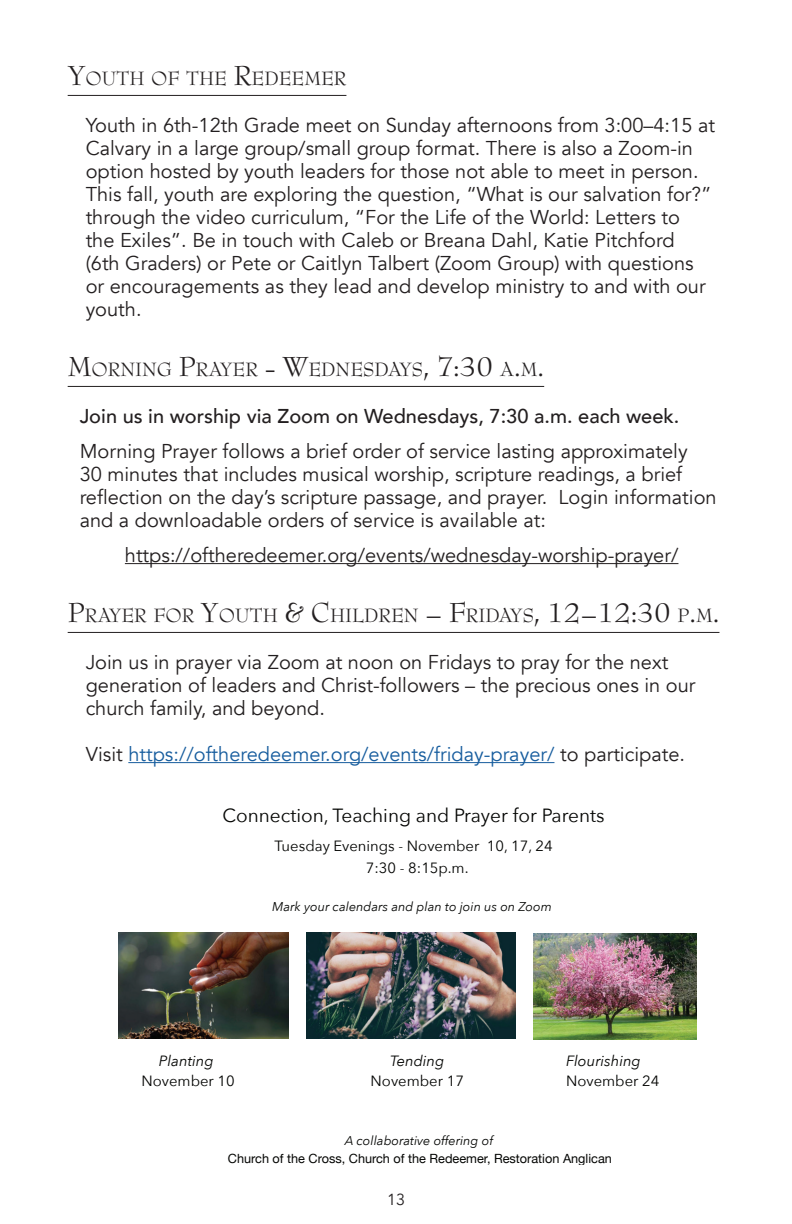
<style>
.page{position:relative;width:792px;height:1224px;background:#fff}
.page>*{position:absolute;margin:0;border:0;box-sizing:border-box;transform-origin:0 0}
.t1{font:21px "Bernhard Modern Std";color:#231f20}
.t2{font:20px/23px "Avenir";color:#231f20}
.t3{font:20px "Avenir";color:#175d9e}
.t4{font:500 20px "Avenir";color:#231f20}
.t5{font:19px "Avenir Next";color:#040503}
.t6{font:16px "Avenir";color:#231f20}
.t7{font:14.8px/21.6px "Avenir Next";color:#040503;text-align:center}
.t8{font:italic 14.8px "Avenir Next";color:#040503}
.t9{font:italic 12.8px "Avenir Next";color:#040503}
.t10{font:12.8px "Helvetica Neue";color:#040503}
.s1{font-size:30px}
.s2{color:#231f20}
</style>
<div class="page">
<hr style="left:68px;top:95px;width:278px;height:1px;background:#231f20">
<hr style="left:68px;top:386px;width:476px;height:1px;background:#231f20">
<hr style="left:125px;top:563px;width:553px;height:1px;background:#231f20">
<hr style="left:68px;top:632px;width:651px;height:1px;background:#231f20">
<hr style="left:128px;top:762px;width:426px;height:1px;background:#175d9e">
<img style="left:534px;top:933px;width:163px;height:106px">
<img style="left:119px;top:933px;width:170px;height:105px">
<img style="left:306px;top:933px;width:210px;height:105px">
<p class="t1" style="left:68px;top:67px;width:280px"><span class="s1">Y</span>OUTH OF THE <span class="s1">R</span>EDEEMER</p>
<p class="t2" style="left:86px;top:114px;width:631px">Youth in 6th-12th Grade meet on Sunday afternoons from 3:00–4:15 at Calvary in a large group/small group format. There is also a Zoom-in option hosted by youth leaders for those not able to meet in person.<br>This fall, youth are exploring the question, “What is our salvation for?” through the video curriculum, “For the Life of the World: Letters to<br>the Exiles”. Be in touch with Caleb or Breana Dahl, Katie Pitchford<br>(6th Graders) or Pete or Caitlyn Talbert (Zoom Group) with questions or encouragements as they lead and develop ministry to and with our youth.</p>
<p class="t1" style="left:68px;top:358px;width:478px"><span class="s1">M</span>ORNING <span class="s1">P</span>RAYER <span class="s1">- W</span>EDNESDAYS<span class="s1">, 7:30</span> A<span class="s1">.</span>M<span class="s1">.</span></p>
<p class="t4" style="left:80px;top:399px;width:601px">Join us in worship via Zoom on Wednesdays, 7:30 a.m. each week.</p>
<p class="t2" style="left:80px;top:440px;width:639px">Morning Prayer follows a brief order of service lasting approximately<br>30 minutes that includes musical worship, scripture readings, a brief reflection on the day’s scripture passage, and prayer. Login information and a downloadable orders of service is available at:</p>
<p class="t2" style="left:125px;top:544px;width:555px">https://oftheredeemer.org/events/wednesday-worship-prayer/</p>
<p class="t1" style="left:68px;top:604px;width:653px"><span class="s1">P</span>RAYER FOR <span class="s1">Y</span>OUTH <span class="s1">&amp; C</span>HILDREN <span class="s1">– F</span>RIDAYS<span class="s1">, 12–12:30</span> P<span class="s1">.</span>M<span class="s1">.</span></p>
<p class="t2" style="left:86px;top:651px;width:611px">Join us in prayer via Zoom at noon on Fridays to pray for the next generation of leaders and Christ-followers – the precious ones in our church family, and beyond.</p>
<p class="t3" style="left:86px;top:742px;width:601px"><span class="s2">Visit</span> https://oftheredeemer.org/events/friday-prayer/ <span class="s2">to participate.</span></p>
<p class="t5" style="left:223px;top:799px;width:384px">Connection, Teaching and Prayer for Parents</p>
<p class="t7" style="left:275px;top:834px;width:280px">Tuesday Evenings - November 10, 17, 24<br>7:30 - 8:15p.m.</p>
<p class="t9" style="left:272px;top:895px;width:281px">Mark your calendars and plan to join us on Zoom</p>
<p class="t8" style="left:159px;top:1048px;width:56px">Planting</p>
<p class="t7" style="left:142px;top:1070px;width:95px">November 10</p>
<p class="t8" style="left:390px;top:1048px;width:56px">Tending</p>
<p class="t7" style="left:371px;top:1070px;width:95px">November 17</p>
<p class="t8" style="left:566px;top:1048px;width:76px">Flourishing</p>
<p class="t7" style="left:566px;top:1070px;width:95px">November 24</p>
<p class="t9" style="left:345px;top:1130px;width:150px">A collaborative offering of</p>
<p class="t10" style="left:228px;top:1149px;width:386px">Church of the Cross, Church of the Redeemer, Restoration Anglican</p>
<p class="t6" style="left:387px;top:1190px;width:19px">13</p>
</div>
